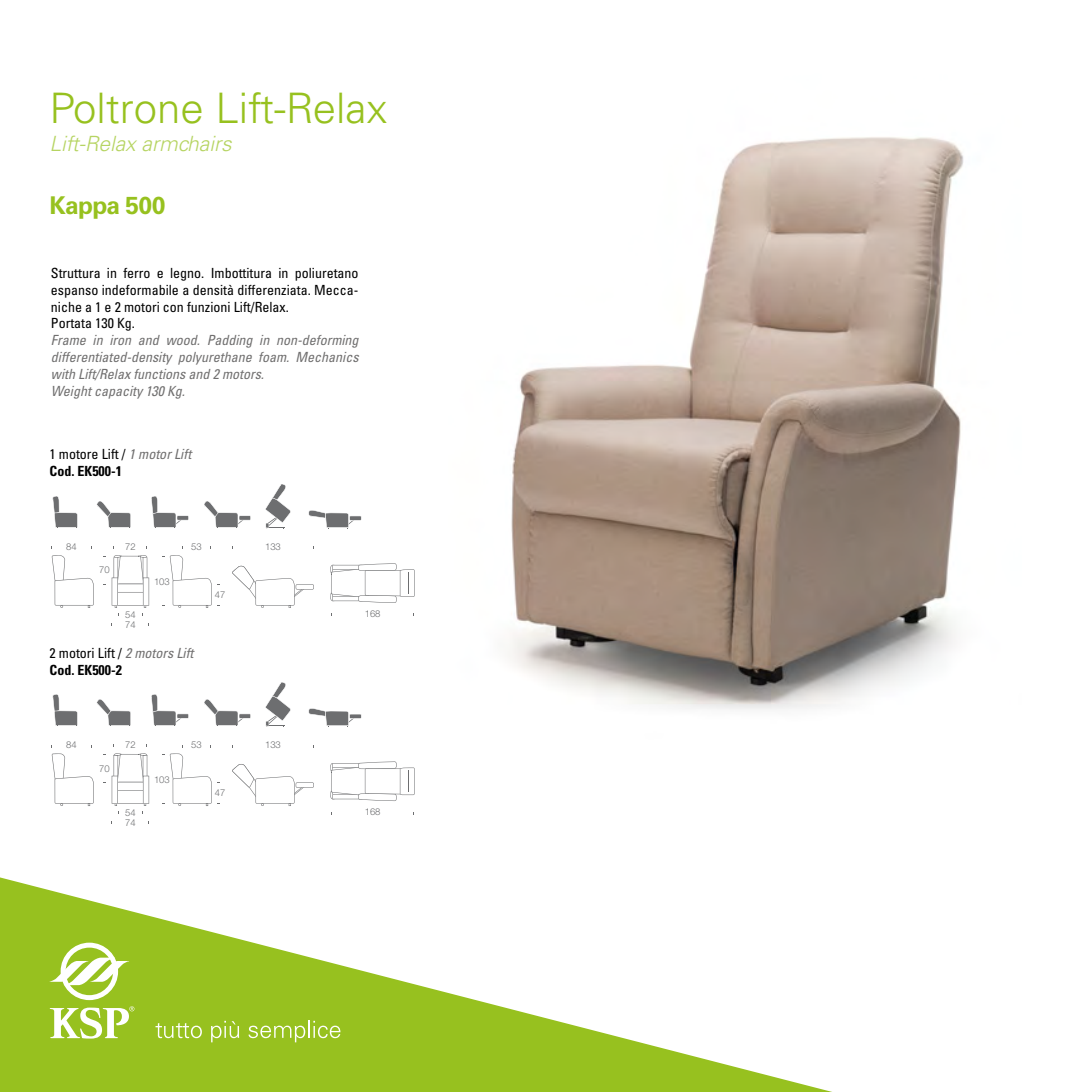
<style>
.page{position:relative;width:1092px;height:1092px;background:#fff}
.page>*{position:absolute;margin:0;border:0;box-sizing:border-box;transform-origin:0 0}
.t1{font:300 42px "Univers LT Std";color:#97c11f}
.t2{font:700 24.5px "Univers LT Std";letter-spacing:-.03em;color:#97c11f}
.t3{font:italic 300 21px "Univers LT Std";color:#b6d462}
.t4{font:condensed 14px/16.8px "Univers LT Std";color:#000}
.t5{font:italic condensed 14px/16.8px "Univers LT Std";color:#706f6f}
.t6{font:300 9.45px/10.5px "Helvetica Neue LT Std";color:#6d6e70}
.s1{font-style:italic;color:#706f6f}
.s2{font-weight:700}
</style>
<div class="page">
<img style="left:508px;top:137px;width:456px;height:573px">
<svg style="left:0;top:877px;width:828px;height:214px"></svg>
<svg style="left:50px;top:942px;width:79px;height:58px"></svg>
<svg style="left:50px;top:1006px;width:84px;height:32px"></svg>
<svg style="left:155px;top:1022px;width:47px;height:16px"></svg>
<svg style="left:211px;top:1020px;width:28px;height:22px"></svg>
<svg style="left:248px;top:1020px;width:92px;height:22px;background:#a9cc47"></svg>
<svg style="left:52px;top:694px;width:26px;height:32px"></svg>
<svg style="left:96px;top:699px;width:35px;height:27px"></svg>
<svg style="left:151px;top:694px;width:38px;height:32px"></svg>
<svg style="left:204px;top:699px;width:47px;height:27px"></svg>
<svg style="left:265px;top:682px;width:26px;height:44px"></svg>
<svg style="left:162px;top:753px;width:58px;height:53px"></svg>
<svg style="left:52px;top:753px;width:42px;height:53px"></svg>
<svg style="left:232px;top:764px;width:82px;height:42px"></svg>
<svg style="left:112px;top:753px;width:37px;height:52px"></svg>
<svg style="left:308px;top:708px;width:53px;height:18px"></svg>
<svg style="left:330px;top:761px;width:84px;height:40px"></svg>
<svg style="left:52px;top:496px;width:26px;height:32px"></svg>
<svg style="left:96px;top:501px;width:35px;height:27px"></svg>
<svg style="left:151px;top:496px;width:38px;height:32px"></svg>
<svg style="left:204px;top:501px;width:47px;height:27px"></svg>
<svg style="left:265px;top:484px;width:26px;height:44px"></svg>
<svg style="left:162px;top:555px;width:58px;height:53px"></svg>
<svg style="left:52px;top:555px;width:42px;height:53px"></svg>
<svg style="left:232px;top:565px;width:82px;height:43px"></svg>
<svg style="left:112px;top:555px;width:37px;height:52px"></svg>
<svg style="left:308px;top:510px;width:53px;height:18px"></svg>
<svg style="left:330px;top:563px;width:84px;height:40px"></svg>
<h1 class="t1" style="left:50px;top:83px;width:339px">Poltrone Lift-Relax</h1>
<h3 class="t3" style="left:50px;top:131px;width:183px">Lift-Relax armchairs</h3>
<h2 class="t2" style="left:50px;top:191px;width:117px">Kappa 500</h2>
<p class="t4" style="left:51px;top:264px;width:309px">Struttura in ferro e legno. Imbottitura in poliuretano espanso indeformabile a densità differenziata. Mecca&shy;niche a 1 e 2 motori con funzioni Lift/Relax.<br>Portata 130 Kg.</p>
<p class="t5" style="left:51px;top:332px;width:309px">Frame in iron and wood. Padding in non-deforming differentiated-density polyurethane foam. Mechanics with Lift/Relax functions and 2 motors.<br>Weight capacity 130 Kg.</p>
<p class="t4" style="left:50px;top:445px;width:143px">1 motore Lift / <span class="s1">1 motor Lift<br></span><span class="s2">Cod. EK500-1</span></p>
<p class="t6" style="left:125px;top:541px;width:12px">72</p>
<p class="t6" style="left:66px;top:541px;width:12px">84</p>
<p class="t6" style="left:265px;top:541px;width:17px">133</p>
<p class="t6" style="left:191px;top:541px;width:12px">53</p>
<p class="t6" style="left:99px;top:564px;width:12px">70</p>
<p class="t6" style="left:125px;top:609px;width:12px">54<br>74</p>
<p class="t6" style="left:154px;top:576px;width:17px">103</p>
<p class="t4" style="left:50px;top:644px;width:145px">2 motori Lift / <span class="s1">2 motors Lift<br></span><span class="s2">Cod. EK500-2</span></p>
<p class="t6" style="left:215px;top:589px;width:12px">47</p>
<p class="t6" style="left:125px;top:739px;width:12px">72</p>
<p class="t6" style="left:66px;top:739px;width:12px">84</p>
<p class="t6" style="left:265px;top:739px;width:17px">133</p>
<p class="t6" style="left:191px;top:739px;width:12px">53</p>
<p class="t6" style="left:99px;top:762px;width:12px">70</p>
<p class="t6" style="left:125px;top:807px;width:12px">54<br>74</p>
<p class="t6" style="left:154px;top:774px;width:17px">103</p>
<p class="t6" style="left:215px;top:787px;width:12px">47</p>
<p class="t6" style="left:365px;top:608px;width:17px">168</p>
<p class="t6" style="left:365px;top:806px;width:17px">168</p>
</div>
